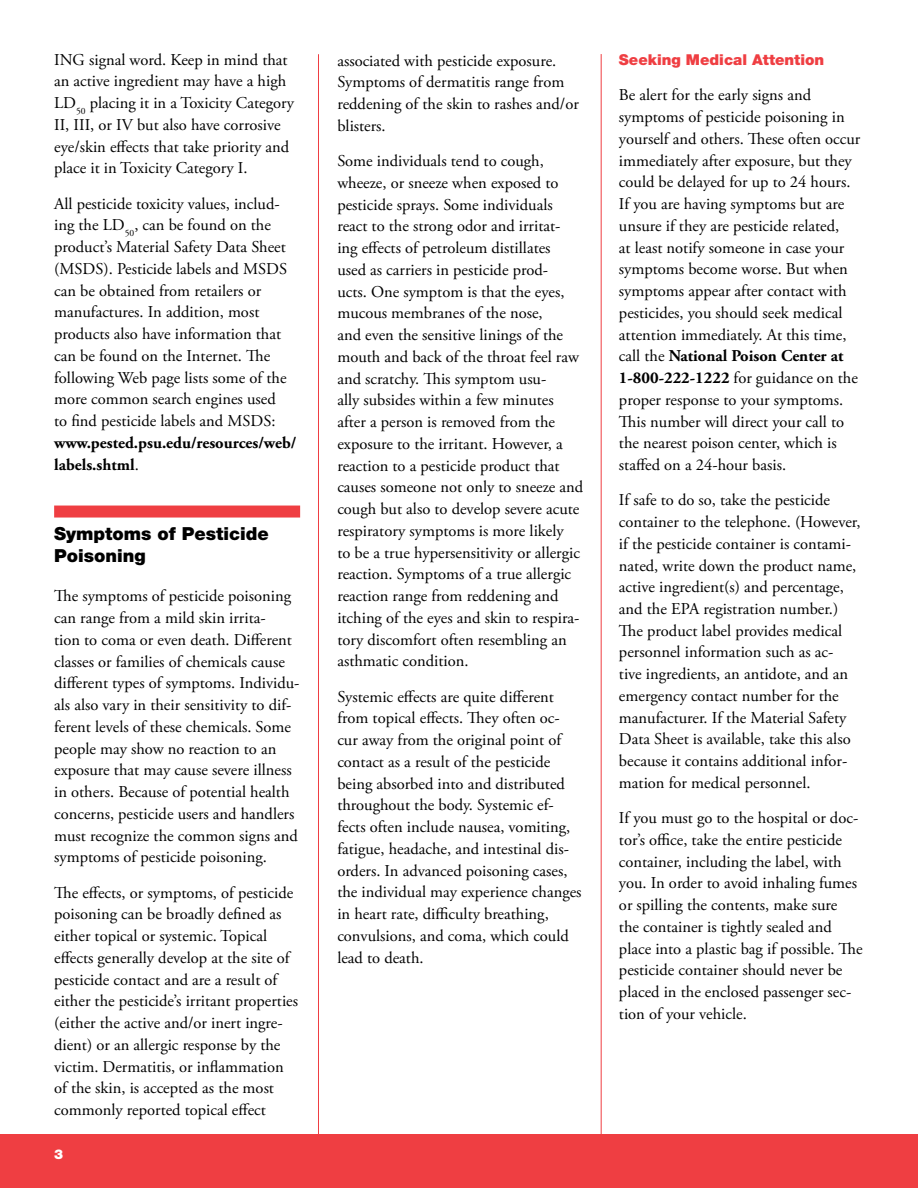
<style>
.page{position:relative;width:918px;height:1188px;background:#fff}
.page>*{position:absolute;margin:0;border:0;box-sizing:border-box;transform-origin:0 0}
.t1{font:900 18px/21.6px "Helvetica Neue LT Std";color:#000}
.t2{font:16.5px/21.8px "Adobe Garamond Pro";color:#000}
.t3{font:700 16.5px/21.8px "Adobe Garamond Pro";color:#000}
.t4{font:900 15px "Helvetica Neue LT Std";color:#ef3e42}
.t5{font:900 13.5px "Helvetica Neue LT Std";color:#fff}
.s1{font-weight:400}
.s2{font-weight:700}
</style>
<div class="page">
<div style="left:0;top:1134px;width:918px;height:54px;background:#ef3e42"></div>
<hr style="left:318px;top:54px;width:1px;height:1090px;background:#ef3e42">
<hr style="left:601px;top:54px;width:1px;height:1092px;background:#ef3e42">
<div style="left:54px;top:506px;width:246px;height:12px;background:#ef3e42"></div>
<p class="t2" style="left:54px;top:49px;width:241px">ING signal word. Keep in mind that an active ingredient may have a high LD<sub>50</sub> placing it in a Toxicity Category II, III, or IV but also have corrosive eye/skin effects that take priority and place it in Toxicity Category I.</p>
<p class="t2" style="left:54px;top:193px;width:235px">All pesticide toxicity values, includ&shy;ing the LD<sub>50</sub>, can be found on the product’s Material Safety Data Sheet (MSDS). Pesticide labels and MSDS can be obtained from retailers or manufactures. In addition, most products also have information that can be found on the Internet. The following Web page lists some of the more common search engines used to find pesticide labels and MSDS:</p>
<p class="t3" style="left:54px;top:432px;width:244px">www.pested.psu.edu/resources/web/ labels.shtml<span class="s1">.</span></p>
<p class="t1" style="left:54px;top:523px;width:216px">Symptoms of Pesticide<br>Poisoning</p>
<p class="t2" style="left:54px;top:586px;width:247px">The symptoms of pesticide poisoning can range from a mild skin irrita-<br>tion to coma or even death. Different classes or families of chemicals cause different types of symptoms. Individu&shy;als also vary in their sensitivity to dif&shy;ferent levels of these chemicals. Some people may show no reaction to an exposure that may cause severe illness in others. Because of potential health concerns, pesticide users and handlers must recognize the common signs and symptoms of pesticide poisoning.</p>
<p class="t2" style="left:54px;top:882px;width:245px">The effects, or symptoms, of pesticide poisoning can be broadly defined as either topical or systemic. Topical effects generally develop at the site of pesticide contact and are a result of either the pesticide’s irritant properties (either the active and/or inert ingre&shy;dient) or an allergic response by the victim. Dermatitis, or inflammation of the skin, is accepted as the most commonly reported topical effect</p>
<p class="t5" style="left:54px;top:1146px;width:11px">3</p>
<p class="t2" style="left:337px;top:50px;width:243px">associated with pesticide exposure.<br>Symptoms of dermatitis range from reddening of the skin to rashes and/or blisters.</p>
<p class="t2" style="left:337px;top:151px;width:247px">Some individuals tend to cough, wheeze, or sneeze when exposed to pesticide sprays. Some individuals react to the strong odor and irritat&shy;ing effects of petroleum distillates used as carriers in pesticide prod-<br>ucts. One symptom is that the eyes, mucous membranes of the nose,<br>and even the sensitive linings of the mouth and back of the throat feel raw and scratchy. This symptom usu-<br>ally subsides within a few minutes after a person is removed from the exposure to the irritant. However, a reaction to a pesticide product that causes someone not only to sneeze and cough but also to develop severe acute respiratory symptoms is more likely<br>to be a true hypersensitivity or allergic reaction. Symptoms of a true allergic reaction range from reddening and itching of the eyes and skin to respira&shy;tory discomfort often resembling an asthmatic condition.</p>
<p class="t2" style="left:337px;top:686px;width:246px">Systemic effects are quite different from topical effects. They often oc&shy;cur away from the original point of contact as a result of the pesticide being absorbed into and distributed throughout the body. Systemic ef&shy;fects often include nausea, vomiting, fatigue, headache, and intestinal dis&shy;orders. In advanced poisoning cases, the individual may experience changes in heart rate, difficulty breathing, convulsions, and coma, which could lead to death.</p>
<p class="t4" style="left:619px;top:51px;width:207px">Seeking Medical Attention</p>
<p class="t2" style="left:619px;top:85px;width:243px">Be alert for the early signs and symptoms of pesticide poisoning in yourself and others. These often occur immediately after exposure, but they could be delayed for up to 24 hours.<br>If you are having symptoms but are unsure if they are pesticide related,<br>at least notify someone in case your symptoms become worse. But when symptoms appear after contact with pesticides, you should seek medical attention immediately. At this time, call the <span class="s2">National Poison Center at 1-800-222-1222</span> for guidance on the proper response to your symptoms.<br>This number will direct your call to the nearest poison center, which is staffed on a 24-hour basis.</p>
<p class="t2" style="left:619px;top:490px;width:243px">If safe to do so, take the pesticide container to the telephone. (However, if the pesticide container is contami&shy;nated, write down the product name, active ingredient(s) and percentage, and the EPA registration number.)<br>The product label provides medical personnel information such as ac-<br>tive ingredients, an antidote, and an emergency contact number for the manufacturer. If the Material Safety Data Sheet is available, take this also because it contains additional infor&shy;mation for medical personnel.</p>
<p class="t2" style="left:619px;top:808px;width:245px">If you must go to the hospital or doc&shy;tor’s office, take the entire pesticide container, including the label, with you. In order to avoid inhaling fumes or spilling the contents, make sure<br>the container is tightly sealed and place into a plastic bag if possible. The pesticide container should never be placed in the enclosed passenger sec&shy;tion of your vehicle.</p>
</div>
